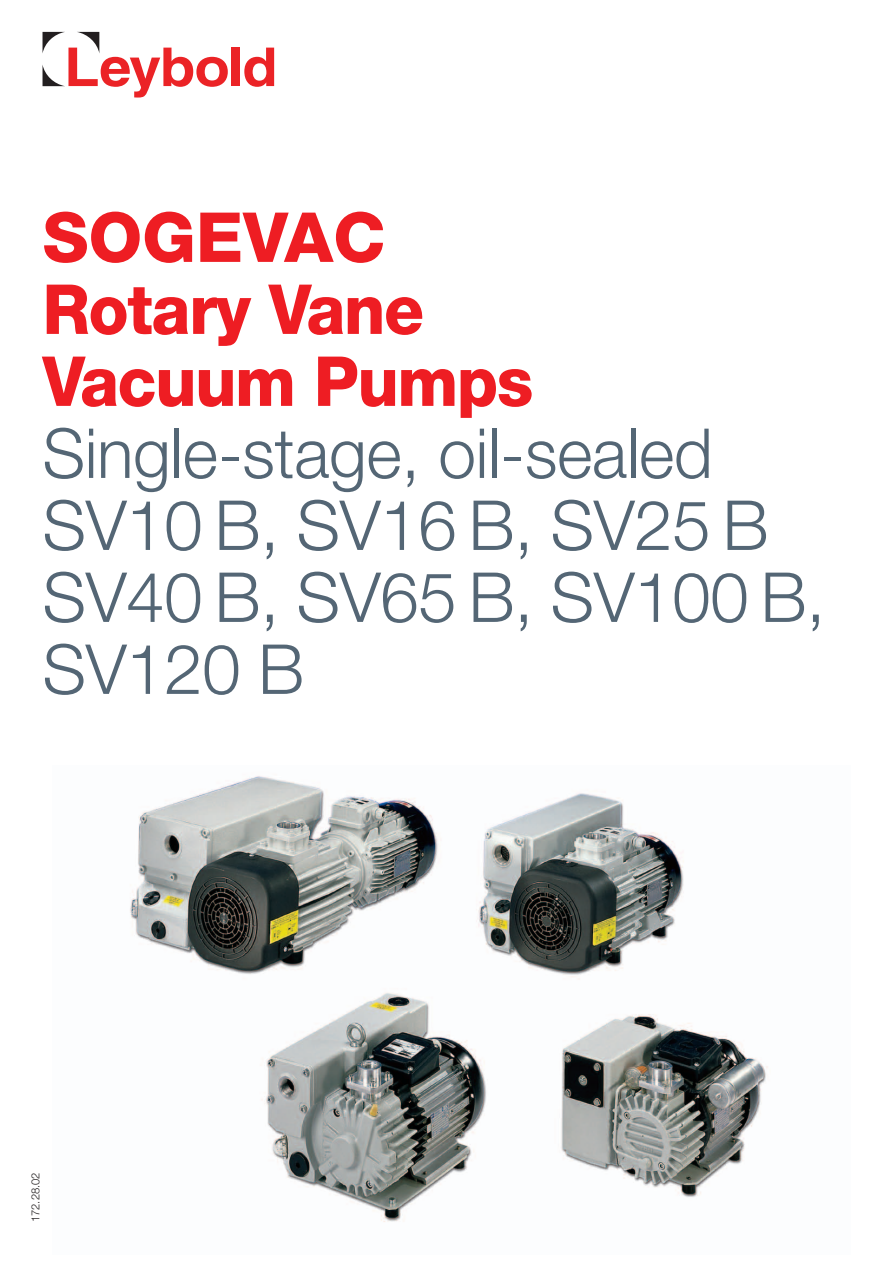
<style>
.page{position:relative;width:893px;height:1263px;background:#fff}
.page>*{position:absolute;margin:0;border:0;box-sizing:border-box;transform-origin:0 0}
.t1{font:300 69px/72px "Helvetica Neue LT Std";letter-spacing:-.005em;color:#546675}
.t2{font:800 69px/72px "Helvetica Neue LT Std";letter-spacing:-.02em;color:#ee1d23}
.t3{font:300 11.25px "Helvetica Neue LT Std";color:#231f20}
</style>
<div class="page">
<div style="left:232px;top:48px;width:8px;height:38px;background:#eb2326"></div>
<svg style="left:244px;top:48px;width:30px;height:39px"></svg>
<svg style="left:43px;top:32px;width:185px;height:66px"></svg>
<img style="left:130px;top:776px;width:638px;height:446px">
<p class="t2" style="left:43px;top:201px;width:492px">SOGEVAC<br>Rotary Vane<br>Vacuum Pumps</p>
<p class="t1" style="left:43px;top:416px;width:784px">Single-stage, oil-sealed<br>SV10 B, SV16 B, SV25 B<br>SV40 B, SV65 B, SV100 B,<br>SV120 B</p>
<p class="t3" style="left:29px;top:1222px;width:52px;rotate:-90deg">172.28.02</p>
</div>
